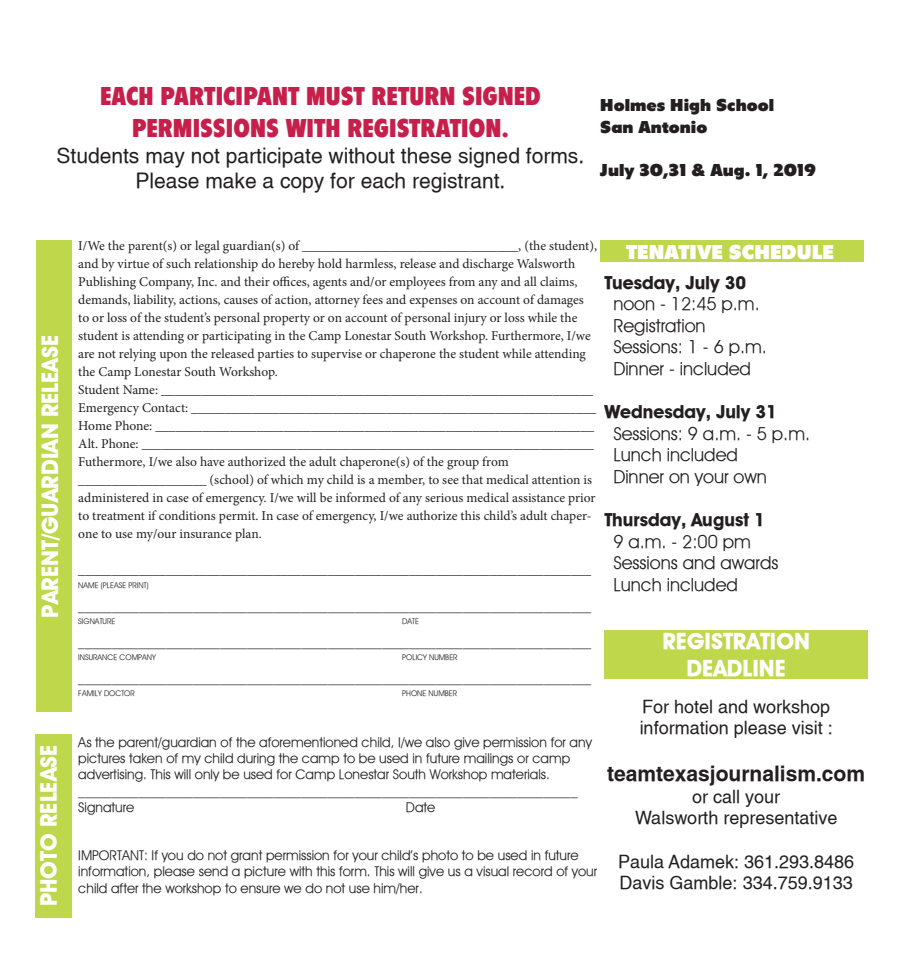
<style>
.page{position:relative;width:918px;height:972px;background:#fff}
.page>*{position:absolute;margin:0;border:0;box-sizing:border-box;transform-origin:0 0}
.t1{font:condensed 27px "Flieger";color:#c71f4b}
.t2{font:700 22.5px "AWPC Avant Guard";color:#fff}
.t3{font:21px "AWPC Helvetica";color:#231f20}
.t4{font:700 21px "AWPC Helvetica";color:#231f20}
.t5{font:21px "Flieger";color:#fff}
.t6{font:18px "AWPC Avant Guard";color:#231f20}
.t7{font:18px "AWPC Helvetica";color:#231f20}
.t8{font:18px "Flieger";color:#231f20}
.t9{font:700 18px "AWPC Avant Guard";color:#231f20}
.t10{font:13.5px/18px "Minion Pro";letter-spacing:-.005em;color:#231f20}
.t11{font:13.5px/16.2px "AWPC Avant Guard";color:#231f20}
.t12{font:7.8px "AWPC Avant Guard";color:#231f20}
</style>
<div class="page">
<div style="left:600px;top:241px;width:264px;height:21px;background:#bfd74b"></div>
<div style="left:36px;top:241px;width:36px;height:471px;background:#bfd74b"></div>
<div style="left:35px;top:734px;width:37px;height:183px;background:#bfd74b"></div>
<div style="left:604px;top:630px;width:264px;height:49px;background:#bfd74b"></div>
<p class="t1" style="left:100px;top:79px;width:442px">EACH PARTICIPANT MUST RETURN SIGNED</p>
<p class="t1" style="left:132px;top:112px;width:378px">PERMISSIONS WITH REGISTRATION.</p>
<p class="t3" style="left:57px;top:143px;width:529px">Students may not participate without these signed forms.</p>
<p class="t3" style="left:135px;top:168px;width:371px">Please make a copy for each registrant.</p>
<p class="t8" style="left:600px;top:95px;width:175px">Holmes High School</p>
<p class="t8" style="left:600px;top:116px;width:109px">San Antonio</p>
<p class="t8" style="left:600px;top:160px;width:217px">July 30,31 &amp; Aug. 1, 2019</p>
<p class="t2" style="left:36px;top:618px;width:284px;rotate:-90deg">PARENT/GUARDIAN RELEASE</p>
<p class="t2" style="left:35px;top:906px;width:163px;rotate:-90deg">PHOTO RELEASE</p>
<p class="t10" style="left:78px;top:237px;width:520px">I/We the parent(s) or legal guardian(s) of ________________________________, (the student), and by virtue of such relationship do hereby hold harmless, release and discharge Walsworth Publishing Company, Inc. and their offices, agents and/or employees from any and all claims, demands, liability, actions, causes of action, attorney fees and expenses on account of damages to or loss of the student’s personal property or on account of personal injury or loss while the student is attending or participating in the Camp Lonestar South Workshop. Furthermore, I/we are not relying upon the released parties to supervise or chaperone the student while attending the Camp Lonestar South Workshop.</p>
<p class="t10" style="left:78px;top:381px;width:516px">Student Name: ________________________________________________________________</p>
<p class="t10" style="left:78px;top:399px;width:519px">Emergency Contact: ____________________________________________________________</p>
<p class="t10" style="left:78px;top:417px;width:517px">Home Phone: _________________________________________________________________</p>
<p class="t10" style="left:78px;top:435px;width:517px">Alt. Phone: ___________________________________________________________________</p>
<p class="t10" style="left:78px;top:453px;width:519px">Futhermore, I/we also have authorized the adult chaperone(s) of the group from ___________________ (school) of which my child is a member, to see that medical attention is administered in case of emergency. I/we will be informed of any serious medical assistance prior to treatment if conditions permit. In case of emergency, I/we authorize this child’s adult chaper&shy;one to use my/our insurance plan.</p>
<p class="t10" style="left:78px;top:561px;width:515px">____________________________________________________________________________</p>
<p class="t12" style="left:78px;top:580px;width:72px">NAME (PLEASE PRINT)</p>
<p class="t11" style="left:78px;top:597px;width:515px">____________________________________________________________________________</p>
<p class="t12" style="left:78px;top:616px;width:39px">SIGNATURE</p>
<p class="t12" style="left:402px;top:616px;width:18px">DATE</p>
<p class="t11" style="left:78px;top:633px;width:515px">____________________________________________________________________________</p>
<p class="t12" style="left:78px;top:652px;width:79px">INSURANCE COMPANY</p>
<p class="t12" style="left:402px;top:652px;width:57px">POLICY NUMBER</p>
<p class="t11" style="left:78px;top:669px;width:515px">____________________________________________________________________________</p>
<p class="t12" style="left:78px;top:688px;width:58px">FAMILY DOCTOR</p>
<p class="t12" style="left:402px;top:688px;width:56px">PHONE NUMBER</p>
<p class="t5" style="left:626px;top:240px;width:209px">TENATIVE SCHEDULE</p>
<p class="t9" style="left:604px;top:271px;width:143px">Tuesday, July 30</p>
<p class="t6" style="left:613px;top:293px;width:148px">noon - 12:45 p.m.</p>
<p class="t6" style="left:613px;top:315px;width:94px">Registration</p>
<p class="t6" style="left:613px;top:336px;width:155px">Sessions: 1 - 6 p.m.</p>
<p class="t6" style="left:613px;top:358px;width:139px">Dinner - included</p>
<p class="t9" style="left:604px;top:401px;width:174px">Wednesday, July 31</p>
<p class="t6" style="left:613px;top:423px;width:198px">Sessions: 9 a.m. - 5 p.m.</p>
<p class="t6" style="left:613px;top:444px;width:126px">Lunch included</p>
<p class="t6" style="left:613px;top:466px;width:155px">Dinner on your own</p>
<p class="t9" style="left:604px;top:509px;width:162px">Thursday, August 1</p>
<p class="t6" style="left:613px;top:531px;width:139px">9 a.m. - 2:00 pm</p>
<p class="t6" style="left:613px;top:552px;width:167px">Sessions and awards</p>
<p class="t6" style="left:613px;top:574px;width:126px">Lunch included</p>
<p class="t2" style="left:662px;top:627px;width:149px">REGISTRATION</p>
<p class="t2" style="left:687px;top:654px;width:101px">DEADLINE</p>
<p class="t11" style="left:78px;top:734px;width:515px">As the parent/guardian of the aforementioned child, I/we also give permission for any pictures taken of my child during the camp to be used in future mailings or camp advertising. This will only be used for Camp Lonestar South Workshop materials.</p>
<p class="t11" style="left:78px;top:782px;width:501px">__________________________________________________________________________</p>
<p class="t11" style="left:78px;top:799px;width:58px">Signature</p>
<p class="t11" style="left:406px;top:799px;width:31px">Date</p>
<p class="t11" style="left:78px;top:847px;width:520px">IMPORTANT: If you do not grant permission for your child’s photo to be used in future information, please send a picture with this form. This will give us a visual record of your child after the workshop to ensure we do not use him/her.</p>
<p class="t7" style="left:642px;top:696px;width:190px">For hotel and workshop</p>
<p class="t7" style="left:640px;top:718px;width:195px">information please visit :</p>
<p class="t4" style="left:607px;top:761px;width:259px">teamtexasjournalism.com</p>
<p class="t7" style="left:692px;top:786px;width:90px">or call your</p>
<p class="t7" style="left:635px;top:808px;width:204px">Walsworth representative</p>
<p class="t7" style="left:618px;top:851px;width:238px">Paula Adamek: 361.293.8486</p>
<p class="t7" style="left:620px;top:872px;width:235px">Davis Gamble: 334.759.9133</p>
</div>
